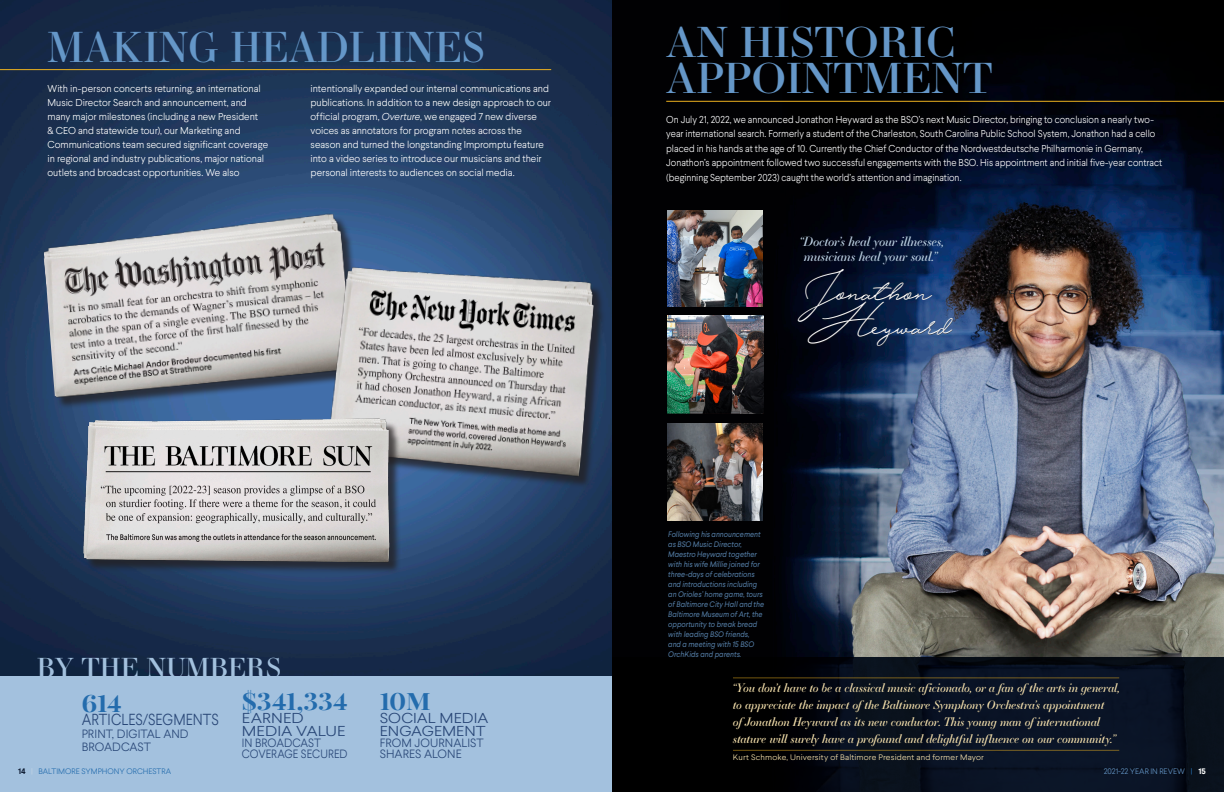
<style>
.page{position:relative;width:1224px;height:792px;background:#fff}
.page>*{position:absolute;margin:0;border:0;box-sizing:border-box;transform-origin:0 0}
.t1{font:41px "Essonnes Display";color:#6597c8;scale:1.07 1}
.t2{font:41px "Essonnes Display";color:#6597c8}
.t3{font:33.6px "Hijrnotes";color:#fff;scale:.89 1}
.t4{font:26px "Essonnes Display";color:#a3c1de;scale:1.05 1}
.t5{font:700 24px "Playfair Display";letter-spacing:-.01em;color:#246cad;scale:1.1 1}
.t6{font:300 16px "Larsseit";letter-spacing:.005em;color:#294777;scale:.89 1}
.t7{font:300 14.4px/13px "Larsseit";color:#294777;scale:1.13 1}
.t8{font:300 14.4px/13px "Larsseit";color:#294777;scale:1.17 1}
.t9{font:italic 12.6px "Essonnes Display";letter-spacing:-.015em;color:#bfd3e4}
.t10{font:300 12px/13px "Larsseit";letter-spacing:.005em;color:#294777}
.t11{font:300 12px/11px "Larsseit";letter-spacing:.005em;color:#294777;scale:.95 1}
.t12{font:italic 11.6px/16.9px "Essonnes Display";letter-spacing:-.01em;color:#f8e3ae}
.t13{font:300 10px/14px "Larsseit";letter-spacing:-.005em;color:#fff}
.t14{font:300 10px/14.5px "Larsseit";letter-spacing:-.005em;color:#fff;scale:.95 1}
.t15{font:italic 8px/10px "Larsseit";color:#6597c8;scale:.92 1}
.t16{font:300 8px "Larsseit";letter-spacing:.015em;color:#f8e3ae;scale:1.08 1}
.t17{font:300 8px "Larsseit";letter-spacing:.005em;color:#246cad}
.t18{font:300 8px "Larsseit";color:#6597c8}
.s1{font-style:italic}
.s2{font-weight:700;color:#111f36}
.s3{font-weight:400;color:#bfd3e4}
.s4{font-weight:400;color:#246cad}
.s5{font-weight:700;color:#fff}
</style>
<div class="page">
<img style="left:0;top:0;width:612px;height:676px">
<img style="left:612px;top:0;width:612px;height:657px">
<div style="left:0;top:676px;width:612px;height:116px;background:#a3c1de"></div>
<div style="left:798px;top:269px;width:155px;height:77px;background:#231f20;opacity:.75"></div>
<img style="left:668px;top:210px;width:94px;height:97px">
<img style="left:678px;top:315px;width:86px;height:99px">
<img style="left:678px;top:424px;width:84px;height:97px">
<hr style="left:666px;top:101px;width:558px;height:1px;background:#ecb11f">
<svg style="left:612px;top:657px;width:612px;height:135px"></svg>
<hr style="left:733px;top:678px;width:386px;height:1px;background:#ecb11f">
<hr style="left:733px;top:750px;width:386px;height:1px;background:#ecb11f">
<img style="left:43px;top:201px;width:320px;height:262px">
<img style="left:255px;top:236px;width:423px;height:302px">
<img style="left:82px;top:400px;width:325px;height:225px">
<hr style="left:0;top:69px;width:551px;height:1px;background:#ecb11f">
<p class="t2" style="left:48px;top:18px;width:439px">MAKING HEADLIINES</p>
<p class="t1" style="left:666px;top:13px;width:272px">AN HISTORIC</p>
<p class="t13" style="left:48px;top:82px;width:215px">With in-person concerts returning, an international</p>
<p class="t1" style="left:666px;top:49px;width:307px">APPOINTMENT</p>
<p class="t13" style="left:311px;top:82px;width:242px">intentionally expanded our internal communications and publications. In addition to a new design approach to our official program, <span class="s1">Overture</span>, we engaged 7 new diverse voices as annotators for program notes across the season and turned the longstanding Impromptu feature into a video series to introduce our musicians and their personal interests to audiences on social media.</p>
<p class="t13" style="left:48px;top:96px;width:222px">Music Director Search and announcement, and many major milestones (including a new President<br>&amp; CEO and statewide tour), our Marketing and Communications team secured significant coverage in regional and industry publications, major national outlets and broadcast opportunities. We also</p>
<p class="t14" style="left:666px;top:112px;width:524px">On July 21, 2022, we announced Jonathon Heyward as the BSO’s next Music Director, bringing to conclusion a nearly two&shy;year international search. Formerly a student of the Charleston, South Carolina Public School System, Jonathon had a cello placed in his hands at the age of 10. Currently the Chief Conductor of the Nordwestdeutsche Philharmonie in Germany, Jonathon’s appointment followed two successful engagements with the BSO. His appointment and initial five-year contract (beginning September 2023) caught the world’s attention and imagination.</p>
<p class="t9" style="left:800px;top:232px;width:146px">“Doctor’s heal your illnesses,</p>
<p class="t9" style="left:804px;top:247px;width:135px">musicians heal your soul.”</p>
<p class="t4" style="left:37px;top:649px;width:234px">BY THE NUMBERS</p>
<p class="t5" style="left:82px;top:684px;width:38px">614</p>
<p class="t6" style="left:82px;top:709px;width:156px">ARTICLES/SEGMENTS</p>
<p class="t10" style="left:82px;top:727px;width:108px">PRINT, DIGITAL AND<br>BROADCAST</p>
<p class="t5" style="left:242px;top:682px;width:98px">$341,334</p>
<p class="t8" style="left:242px;top:711px;width:90px">EARNED<br>MEDIA VALUE</p>
<p class="t11" style="left:242px;top:737px;width:113px">IN BROADCAST<br>COVERAGE SECURED</p>
<p class="t5" style="left:380px;top:682px;width:48px">10M</p>
<p class="t7" style="left:380px;top:711px;width:98px">SOCIAL MEDIA<br>ENGAGEMENT</p>
<p class="t10" style="left:380px;top:737px;width:105px;line-height:11px">FROM JOURNALIST<br>SHARES ALONE</p>
<p class="t3" style="left:792px;top:281px;width:154px">Jonathon</p>
<p class="t3" style="left:807px;top:316px;width:161px">Heyward</p>
<p class="t15" style="left:668px;top:529px;width:106px">Following his announcement as BSO Music Director,<br>Maestro Heyward together with his wife Millie joined for three-days of celebrations and introductions including an Orioles’ home game, tours of Baltimore City Hall and the<br>Baltimore Museum of Art, the opportunity to break bread with leading BSO friends, and a meeting with 15 BSO<br>OrchKids and parents.</p>
<p class="t12" style="left:733px;top:679px;width:388px">“You don’t have to be a classical music aficionado, or a fan of the arts in general, to appreciate the impact of the Baltimore Symphony Orchestra’s appointment<br>of Jonathon Heyward as its new conductor. This young man of international stature will surely have a profound and delightful influence on our community.”</p>
<p class="t16" style="left:733px;top:753px;width:234px">Kurt Schmoke, University of Baltimore President and former Mayor</p>
<p class="t17" style="left:18px;top:766px;width:155px"><span class="s2">14</span> <span class="s3">|</span> BALTIMORE SYMPHONY ORCHESTRA</p>
<p class="t18" style="left:1104px;top:766px;width:104px">2021-22 YEAR IN REVEW <span class="s4">|</span> <span class="s5">15</span></p>
</div>
